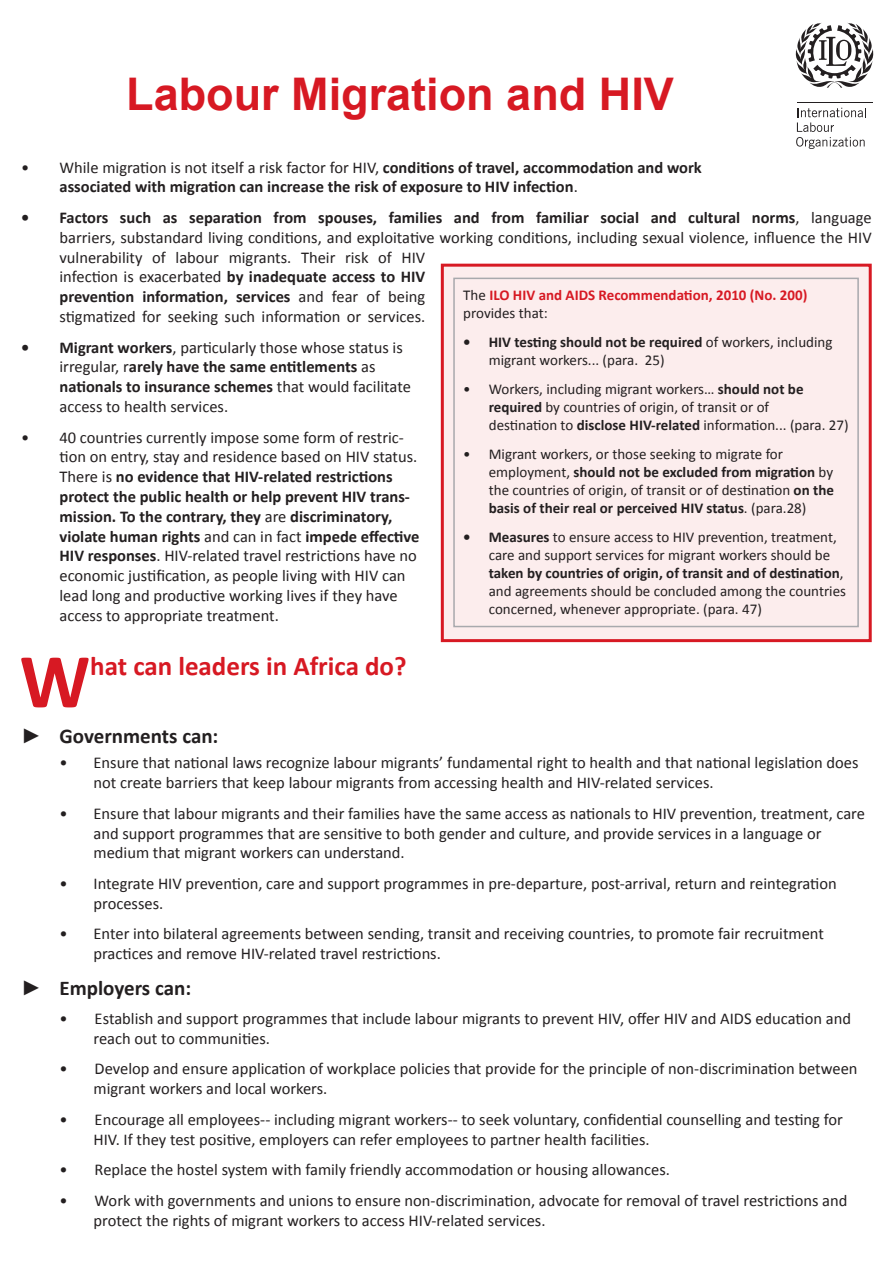
<style>
.page{position:relative;width:893px;height:1263px;background:#fff}
.page>*{position:absolute;margin:0;border:0;box-sizing:border-box;transform-origin:0 0}
.t1{font:700 78px "Calibri";color:#d71923}
.t2{font:700 45px "Arial";color:#d71923}
.t3{font:700 27px "Calibri";color:#d71923}
.t4{font:700 21px "Calibri";color:#231f20}
.t5{font:16.5px/19.8px "Calibri";color:#231f20}
.t6{font:700 16.5px/19.8px "Calibri";color:#231f20}
.t7{font:15px/18px "Calibri";color:#231f20}
.t8{font:700 15px/18px "Calibri";color:#d71923}
.s1{font-weight:400}
.s2{font-weight:700}
.s3{font-family:"Arial";font-weight:400}
.s4{font-weight:400;color:#231f20}
</style>
<div class="page">
<hr style="left:797px;top:102px;width:75px;height:1px;background:#231f20">
<svg style="left:796px;top:108px;width:70px;height:41px"></svg>
<svg style="left:796px;top:23px;width:77px;height:65px"></svg>
<div style="left:441px;top:264px;width:431px;height:378px;background:#fceded;border:3px solid #d71923"></div>
<div style="left:453px;top:278px;width:406px;height:349px;border:2px solid #a8a9ad"></div>
<p class="t2" style="left:126px;top:64px;width:549px">Labour Migration and HIV</p>
<p class="t6" style="left:60px;top:157px;width:644px;text-indent:-38px"><span class="s1">• While migration is not itself a risk factor for HIV,</span> conditions of travel, accommodation and work associated with migration can increase the risk of exposure to HIV infection<span class="s1">.</span></p>
<p class="t5" style="left:60px;top:208px;width:814px;text-indent:-38px"><span class="s2">• Factors such as separation from spouses, families and from familiar social and cultural norms</span>, language barriers, substandard living conditions, and exploitative working conditions, including sexual violence, influence the HIV vulnerability of labour migrants. Their risk of HIV<br>infection is exacerbated <span class="s2">by inadequate access to HIV<br>prevention information, services</span> and fear of being<br>stigmatized for seeking such information or services.</p>
<p class="t5" style="left:60px;top:337px;width:353px;text-indent:-38px"><span class="s2">• Migrant workers</span>, particularly those whose status is irregular, r<span class="s2">arely have the same entitlements</span> as <span class="s2">nationals to insurance schemes</span> that would facilitate access to health services.</p>
<p class="t5" style="left:60px;top:427px;width:361px;text-indent:-38px">• 40 countries currently impose some form of restric&shy;tion on entry, stay and residence based on HIV status.<br>There is <span class="s2">no evidence that HIV-related restrictions protect the public health or help prevent HIV trans&shy;mission. To the contrary, they</span> are <span class="s2">discriminatory, violate human rights</span> and can in fact <span class="s2">impede effective HIV responses</span>. HIV-related travel restrictions have no economic justification, as people living with HIV can lead long and productive working lives if they have access to appropriate treatment.</p>
<p class="t1" style="left:20px;top:631px;width:72px">W</p>
<p class="t3" style="left:90px;top:649px;width:318px">hat can leaders in Africa do?</p>
<p class="t4" style="left:21px;top:723px;width:199px"><span class="s3">►</span> Governments can:</p>
<p class="t5" style="left:94px;top:753px;width:766px;text-indent:-34px">• Ensure that national laws recognize labour migrants’ fundamental right to health and that national legislation does not create barriers that keep labour migrants from accessing health and HIV-related services.</p>
<p class="t5" style="left:94px;top:803px;width:773px;text-indent:-34px">• Ensure that labour migrants and their families have the same access as nationals to HIV prevention, treatment, care and support programmes that are sensitive to both gender and culture, and provide services in a language or medium that migrant workers can understand.</p>
<p class="t5" style="left:94px;top:874px;width:745px;text-indent:-34px">• Integrate HIV prevention, care and support programmes in pre-departure, post-arrival, return and reintegration processes.</p>
<p class="t5" style="left:94px;top:924px;width:732px;text-indent:-34px">• Enter into bilateral agreements between sending, transit and receiving countries, to promote fair recruitment practices and remove HIV-related travel restrictions.</p>
<p class="t4" style="left:21px;top:975px;width:171px"><span class="s3">►</span> Employers can:</p>
<p class="t5" style="left:94px;top:1009px;width:759px;text-indent:-34px">• Establish and support programmes that include labour migrants to prevent HIV, offer HIV and AIDS education and reach out to communities.</p>
<p class="t5" style="left:94px;top:1059px;width:765px;text-indent:-34px">• Develop and ensure application of workplace policies that provide for the principle of non-discrimination between migrant workers and local workers.</p>
<p class="t5" style="left:94px;top:1109px;width:751px;text-indent:-34px">• Encourage all employees-- including migrant workers-- to seek voluntary, confidential counselling and testing for<br>HIV. If they test positive, employers can refer employees to partner health facilities.</p>
<p class="t5" style="left:60px;top:1160px;width:612px">• Replace the hostel system with family friendly accommodation or housing allowances.</p>
<p class="t5" style="left:94px;top:1190px;width:755px;text-indent:-34px">• Work with governments and unions to ensure non-discrimination, advocate for removal of travel restrictions and protect the rights of migrant workers to access HIV-related services.</p>
<p class="t8" style="left:463px;top:286px;width:346px"><span class="s4">The</span> ILO HIV and AIDS Recommendation, 2010 (No. 200) <span class="s4">provides that:</span></p>
<p class="t7" style="left:489px;top:333px;width:345px;text-indent:-26px"><span class="s2">• HIV testing should not be required</span> of workers, including migrant workers... (para. 25)</p>
<p class="t7" style="left:489px;top:380px;width:361px;text-indent:-26px">• Workers, including migrant workers… <span class="s2">should not be required</span> by countries of origin, of transit or of<br>destination to <span class="s2">disclose HIV-related</span> information... (para. 27)</p>
<p class="t7" style="left:489px;top:445px;width:347px;text-indent:-26px">• Migrant workers, or those seeking to migrate for employment, <span class="s2">should not be excluded from migration</span> by the countries of origin, of transit or of destination <span class="s2">on the basis of their real or perceived HIV status</span>. (para.28)</p>
<p class="t7" style="left:489px;top:528px;width:359px;text-indent:-26px"><span class="s2">• Measures</span> to ensure access to HIV prevention, treatment, care and support services for migrant workers should be <span class="s2">taken by countries of origin, of transit and of destination</span>, and agreements should be concluded among the countries concerned, whenever appropriate. (para. 47)</p>
</div>
